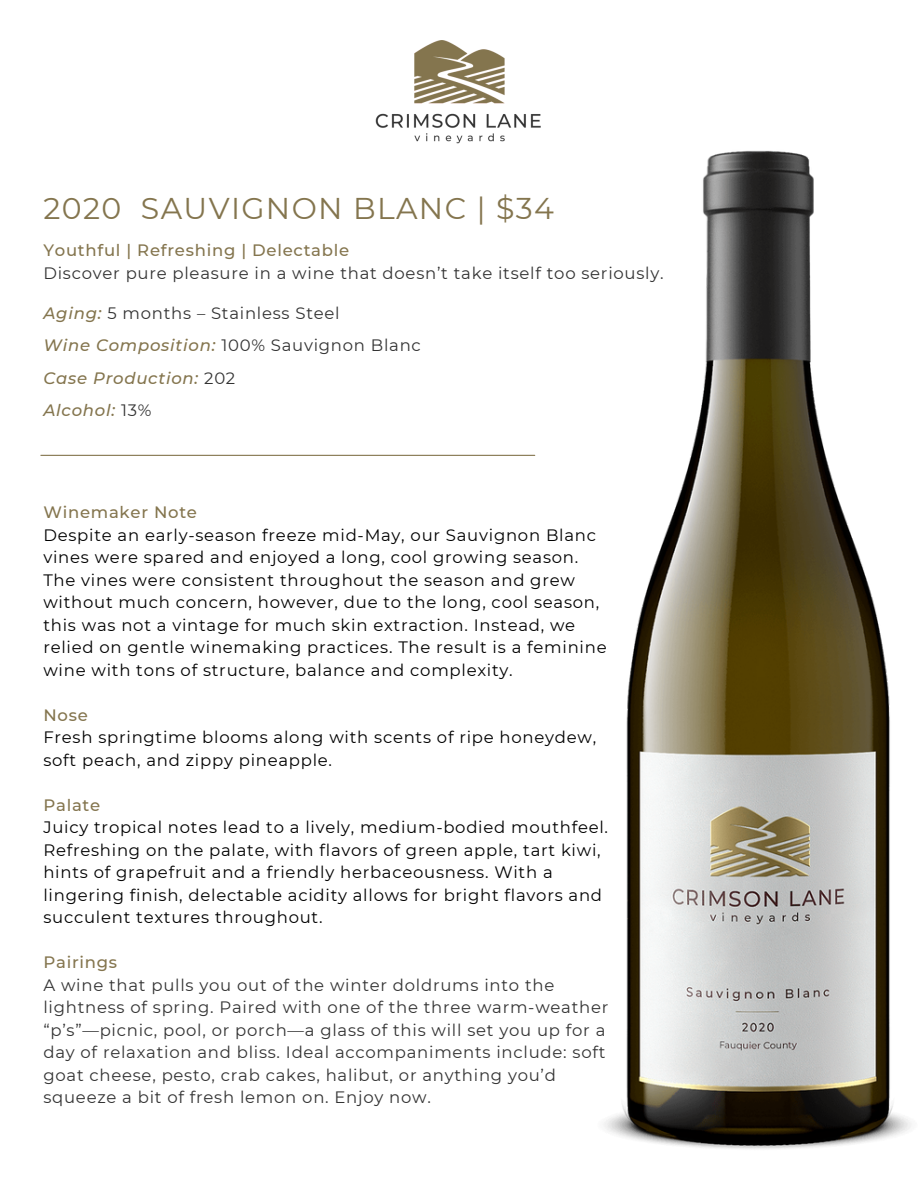
<style>
.page{position:relative;width:918px;height:1188px;background:#fff}
.page>*{position:absolute;margin:0;border:0;box-sizing:border-box;transform-origin:0 0}
.t1{font:30px "Montserrat";letter-spacing:.045em;color:#84754e}
.t2{font:16.5px/22.5px "Montserrat";letter-spacing:.045em;color:#000}
.t3{font:16.5px/22.5px "Montserrat";letter-spacing:.045em;color:#333}
.t4{font:500 16.5px "Montserrat";letter-spacing:.045em;color:#84754e}
.s1{font-weight:500;font-style:italic;color:#84754e}
</style>
<div class="page">
<img style="left:375px;top:41px;width:166px;height:102px">
<img style="left:603px;top:150px;width:309px;height:999px">
<hr style="left:41px;top:455px;width:494px;height:1px;background:#84754e">
<h1 class="t1" style="left:43px;top:190px;width:512px">2020 SAUVIGNON BLANC | $34</h1>
<p class="t4" style="left:43px;top:240px;width:307px">Youthful | Refreshing | Delectable</p>
<p class="t3" style="left:43px;top:262px;width:622px">Discover pure pleasure in a wine that doesn’t take itself too seriously.</p>
<p class="t3" style="left:43px;top:296px;width:379px;line-height:32.7px"><span class="s1">Aging:</span> 5 months – Stainless Steel<br><span class="s1">Wine Composition:</span> 100% Sauvignon Blanc<br><span class="s1">Case Production:</span> 202<br><span class="s1">Alcohol:</span> 13%</p>
<p class="t4" style="left:43px;top:502px;width:155px">Winemaker Note</p>
<p class="t2" style="left:43px;top:523px;width:565px">Despite an early-season freeze mid-May, our Sauvignon Blanc vines were spared and enjoyed a long, cool growing season.<br>The vines were consistent throughout the season and grew without much concern, however, due to the long, cool season, this was not a vintage for much skin extraction. Instead, we relied on gentle winemaking practices. The result is a feminine wine with tons of structure, balance and complexity.</p>
<p class="t4" style="left:43px;top:705px;width:46px">Nose</p>
<p class="t2" style="left:43px;top:726px;width:554px">Fresh springtime blooms along with scents of ripe honeydew, soft peach, and zippy pineapple.</p>
<p class="t4" style="left:43px;top:795px;width:58px">Palate</p>
<p class="t2" style="left:43px;top:816px;width:566px">Juicy tropical notes lead to a lively, medium-bodied mouthfeel.<br>Refreshing on the palate, with flavors of green apple, tart kiwi, hints of grapefruit and a friendly herbaceousness. With a lingering finish, delectable acidity allows for bright flavors and succulent textures throughout.</p>
<p class="t4" style="left:43px;top:952px;width:75px">Pairings</p>
<p class="t3" style="left:43px;top:973px;width:567px">A wine that pulls you out of the winter doldrums into the lightness of spring. Paired with one of the three warm-weather “p’s”—picnic, pool, or porch—a glass of this will set you up for a day of relaxation and bliss. Ideal accompaniments include: soft goat cheese, pesto, crab cakes, halibut, or anything you’d squeeze a bit of fresh lemon on. Enjoy now.</p>
</div>
